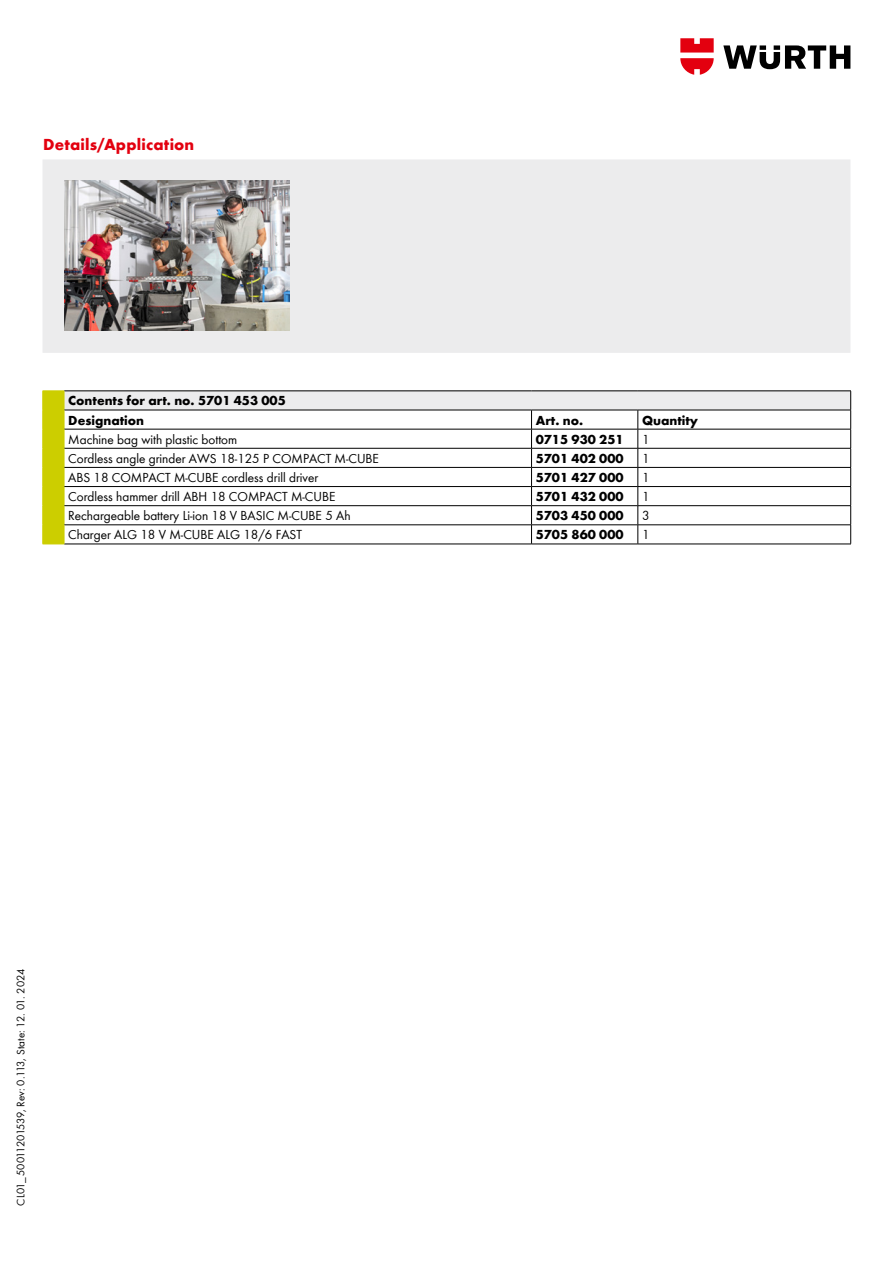
<style>
.page{position:relative;width:893px;height:1263px;background:#fff}
.page>*{position:absolute;margin:0;border:0;box-sizing:border-box;transform-origin:0 0}
.t1{font:700 16.5px "Wuerth Global";letter-spacing:.01em;color:#e3000f}
.t2{font:13.5px "Wuerth Global";color:#000}
.t3{font:700 13.5px/19.2px "Wuerth Global";color:#000}
.t4{font:11.25px "Wuerth Global";color:#000}
</style>
<div class="page">
<svg style="left:723px;top:45px;width:127px;height:24px"></svg>
<svg style="left:680px;top:38px;width:34px;height:37px"></svg>
<div style="left:64px;top:391px;width:787px;height:19px;background:#ececed"></div>
<hr style="left:64px;top:391px;width:467px;height:1px;background:#000">
<hr style="left:531px;top:391px;width:107px;height:1px;background:#000">
<hr style="left:638px;top:391px;width:213px;height:1px;background:#000">
<hr style="left:64px;top:410px;width:467px;height:1px;background:#000">
<hr style="left:638px;top:410px;width:213px;height:1px;background:#000">
<hr style="left:64px;top:429px;width:467px;height:1px;background:#000">
<hr style="left:638px;top:429px;width:213px;height:1px;background:#000">
<hr style="left:64px;top:448px;width:467px;height:1px;background:#000">
<hr style="left:638px;top:448px;width:213px;height:1px;background:#000">
<hr style="left:64px;top:467px;width:467px;height:1px;background:#000">
<hr style="left:638px;top:467px;width:213px;height:1px;background:#000">
<hr style="left:64px;top:486px;width:467px;height:1px;background:#000">
<hr style="left:638px;top:486px;width:213px;height:1px;background:#000">
<hr style="left:64px;top:505px;width:467px;height:1px;background:#000">
<hr style="left:638px;top:505px;width:213px;height:1px;background:#000">
<hr style="left:64px;top:524px;width:467px;height:1px;background:#000">
<hr style="left:64px;top:544px;width:467px;height:1px;background:#000">
<div style="left:43px;top:391px;width:22px;height:154px;background:#ccce00"></div>
<hr style="left:531px;top:544px;width:107px;height:1px;background:#000">
<hr style="left:638px;top:524px;width:213px;height:1px;background:#000">
<svg style="left:531px;top:410px;width:108px;height:134px"></svg>
<svg style="left:850px;top:391px;width:1px;height:153px"></svg>
<hr style="left:638px;top:544px;width:213px;height:1px;background:#000">
<div style="left:43px;top:159px;width:807px;height:194px;background:#ececed"></div>
<img style="left:65px;top:181px;width:225px;height:150px">
<p class="t1" style="left:43px;top:134px;width:153px">Details/Application</p>
<p class="t3" style="left:68px;top:391px;width:219px">Contents for art. no. 5701 453 005<br>Designation</p>
<p class="t3" style="left:536px;top:410px;width:49px">Art. no.</p>
<p class="t3" style="left:642px;top:410px;width:58px">Quantity</p>
<p class="t2" style="left:68px;top:431px;width:170px">Machine bag with plastic bottom</p>
<p class="t3" style="left:536px;top:429px;width:89px">0715 930 251</p>
<p class="t2" style="left:642px;top:431px;width:9px">1</p>
<p class="t2" style="left:68px;top:450px;width:312px">Cordless angle grinder AWS 18-125 P COMPACT M-CUBE</p>
<p class="t3" style="left:536px;top:448px;width:89px">5701 402 000</p>
<p class="t2" style="left:642px;top:450px;width:9px">1</p>
<p class="t2" style="left:68px;top:469px;width:251px">ABS 18 COMPACT M-CUBE cordless drill driver</p>
<p class="t3" style="left:536px;top:468px;width:89px">5701 427 000</p>
<p class="t2" style="left:642px;top:469px;width:9px">1</p>
<p class="t2" style="left:68px;top:488px;width:269px">Cordless hammer drill ABH 18 COMPACT M-CUBE</p>
<p class="t3" style="left:536px;top:487px;width:89px">5701 432 000</p>
<p class="t2" style="left:642px;top:488px;width:9px">1</p>
<p class="t2" style="left:68px;top:508px;width:284px">Rechargeable battery Li-ion 18 V BASIC M-CUBE 5 Ah</p>
<p class="t3" style="left:536px;top:506px;width:89px">5703 450 000</p>
<p class="t2" style="left:642px;top:508px;width:9px">3</p>
<p class="t2" style="left:68px;top:527px;width:235px">Charger ALG 18 V M-CUBE ALG 18/6 FAST</p>
<p class="t3" style="left:536px;top:525px;width:89px">5705 860 000</p>
<p class="t2" style="left:642px;top:527px;width:9px">1</p>
<p class="t4" style="left:14px;top:1205px;width:238px;rotate:-90deg">CL01_50011201539, Rev: 0.113, State: 12. 01. 2024</p>
</div>
